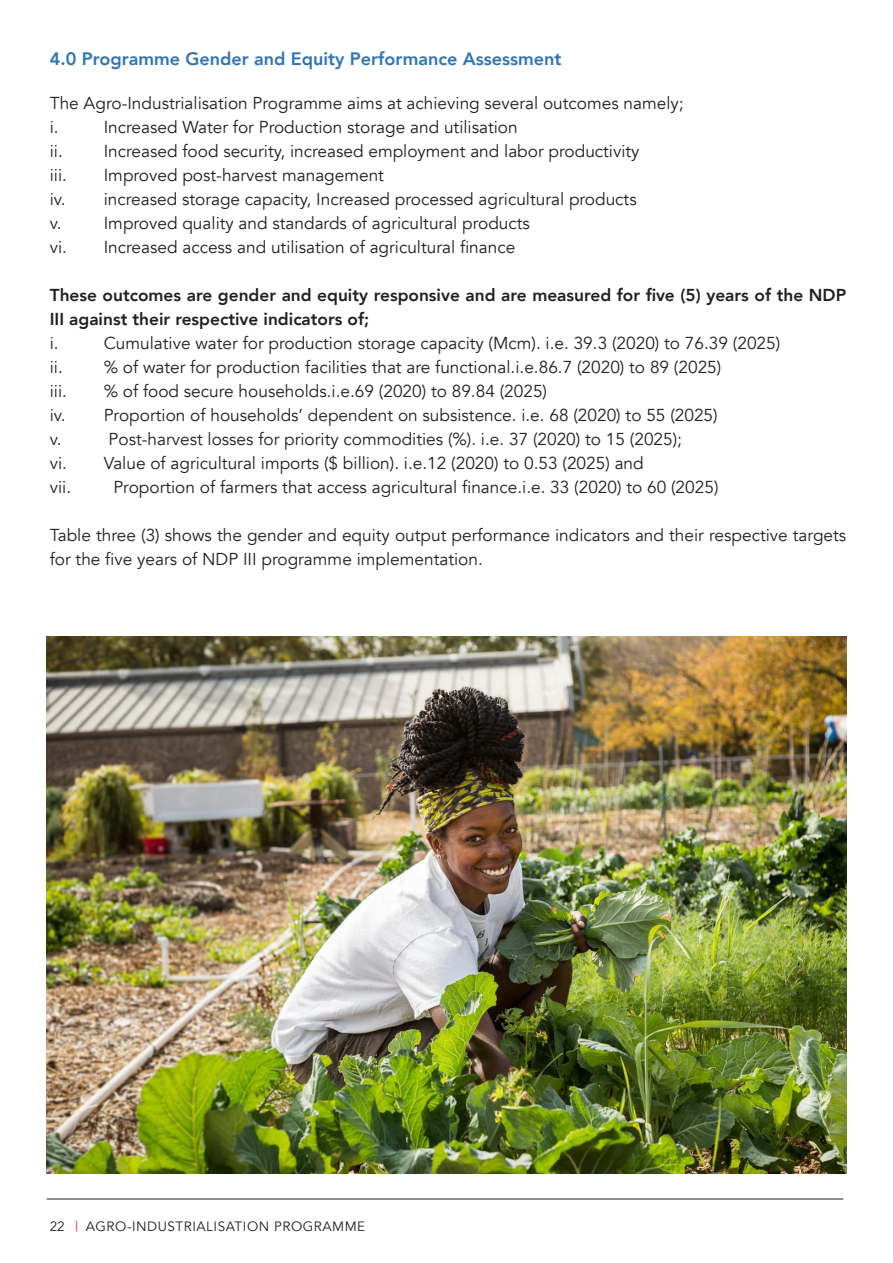
<style>
.page{position:relative;width:893px;height:1263px;background:#fff}
.page>*{position:absolute;margin:0;border:0;box-sizing:border-box;transform-origin:0 0}
.t1{font:800 18px "Avenir";color:#2e74b5}
.t2{font:17.25px/24px "Avenir";color:#231f20}
.t3{font:800 17.25px/24px "Avenir";color:#231f20}
.t4{font:13.5px "Avenir";letter-spacing:.04em;color:#231f20}
.s1{color:#ee1d23}
</style>
<div class="page">
<hr style="left:47px;top:1199px;width:796px;height:1px;background:#231f20">
<img style="left:47px;top:637px;width:799px;height:537px">
<p class="t1" style="left:50px;top:45px;width:513px">4.0 Programme Gender and Equity Performance Assessment</p>
<p class="t2" style="left:50px;top:91px;width:635px">The Agro-Industrialisation Programme aims at achieving several outcomes namely;</p>
<p class="t2" style="left:50px;top:115px;width:10px">i.</p>
<p class="t2" style="left:104px;top:115px;width:415px">Increased Water for Production storage and utilisation</p>
<p class="t2" style="left:50px;top:139px;width:591px">ii. Increased food security, increased employment and labor productivity</p>
<p class="t2" style="left:50px;top:163px;width:19px">iii.</p>
<p class="t2" style="left:104px;top:163px;width:282px">Improved post-harvest management</p>
<p class="t2" style="left:50px;top:187px;width:588px">iv. increased storage capacity, Increased processed agricultural products</p>
<p class="t2" style="left:50px;top:211px;width:13px">v.</p>
<p class="t2" style="left:104px;top:211px;width:428px">Improved quality and standards of agricultural products</p>
<p class="t2" style="left:50px;top:235px;width:467px">vi. Increased access and utilisation of agricultural finance</p>
<p class="t3" style="left:50px;top:283px;width:798px">These outcomes are gender and equity responsive and are measured for five (5) years of the NDP<br>III against their respective indicators of;</p>
<p class="t2" style="left:50px;top:331px;width:10px">i.</p>
<p class="t2" style="left:104px;top:331px;width:678px">Cumulative water for production storage capacity (Mcm). i.e. 39.3 (2020) to 76.39 (2025)</p>
<p class="t2" style="left:50px;top:355px;width:673px">ii. % of water for production facilities that are functional.i.e.86.7 (2020) to 89 (2025)</p>
<p class="t2" style="left:50px;top:379px;width:19px">iii.</p>
<p class="t2" style="left:104px;top:379px;width:445px">% of food secure households.i.e.69 (2020) to 89.84 (2025)</p>
<p class="t2" style="left:50px;top:403px;width:669px">iv. Proportion of households’ dependent on subsistence. i.e. 68 (2020) to 55 (2025)</p>
<p class="t2" style="left:50px;top:427px;width:13px">v.</p>
<p class="t2" style="left:109px;top:427px;width:575px">Post-harvest losses for priority commodities (%). i.e. 37 (2020) to 15 (2025);</p>
<p class="t2" style="left:50px;top:451px;width:595px">vi. Value of agricultural imports ($ billion). i.e.12 (2020) to 0.53 (2025) and</p>
<p class="t2" style="left:50px;top:475px;width:23px">vii.</p>
<p class="t2" style="left:113px;top:475px;width:607px">Proportion of farmers that access agricultural finance.i.e. 33 (2020) to 60 (2025)</p>
<p class="t2" style="left:50px;top:523px;width:798px">Table three (3) shows the gender and equity output performance indicators and their respective targets for the five years of NDP III programme implementation.</p>
<p class="t4" style="left:50px;top:1219px;width:317px">22 <span class="s1">|</span> AGRO-INDUSTRIALISATION PROGRAMME</p>
</div>
